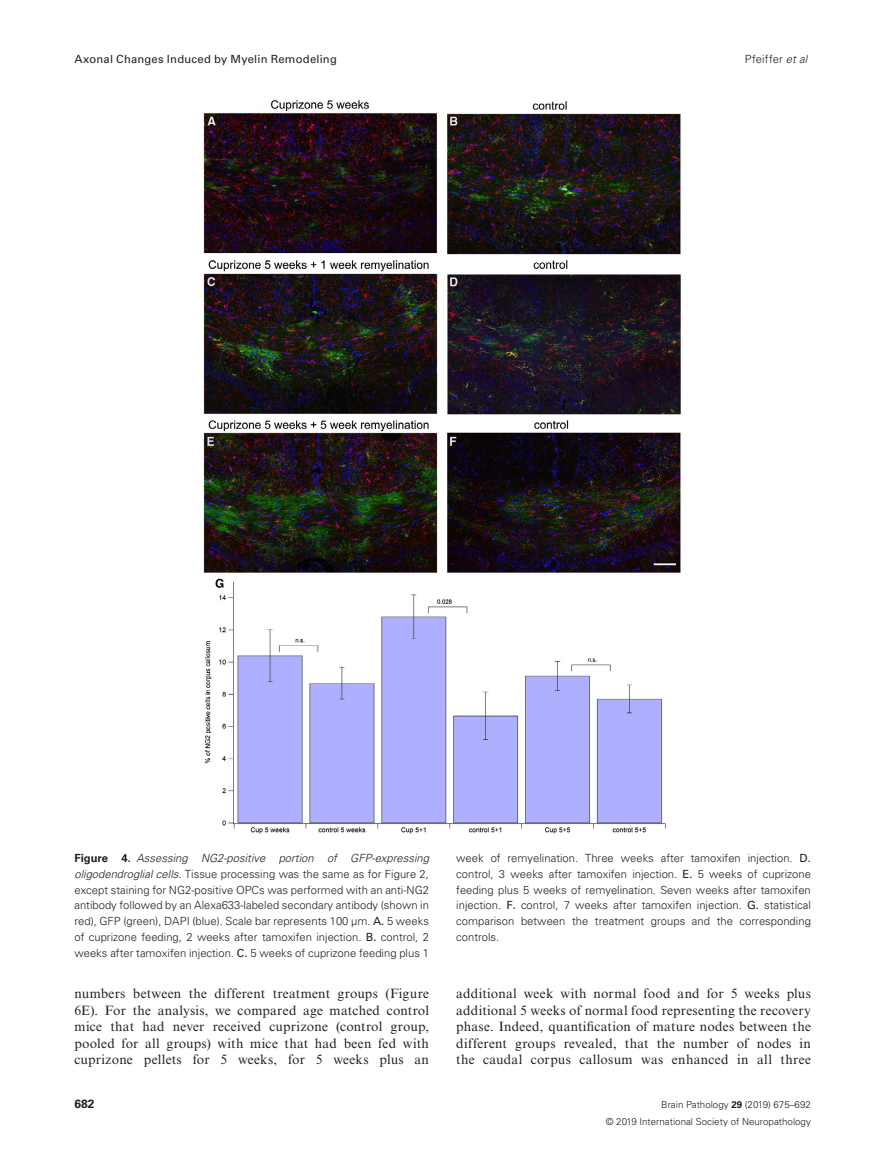
<style>
.page{position:relative;width:893px;height:1174px;background:#fff}
.page>*{position:absolute;margin:0;border:0;box-sizing:border-box;transform-origin:0 0}
.t1{font:13.5px/16.5px "Times New Roman MT Std";letter-spacing:.02em;color:#231f20;text-align:justify}
.t2{font:700 12px "Univers LT Std";color:#231f20}
.t3{font:300 11.25px/15.8px "Univers LT Std";color:#231f20;text-align:justify}
.t4{font:11.25px "Univers LT Std";letter-spacing:.02em;color:#231f20}
.t5{font:300 9.75px/16.5px "Univers LT Std";color:#231f20;text-align:right}
.s1{font-style:italic}
.s2{font-weight:700}
.s3{font-weight:400}
</style>
<div class="page">
<img style="left:202px;top:100px;width:479px;height:734px">
<p class="t4" style="left:74px;top:52px;width:264px">Axonal Changes Induced by Myelin Remodeling</p>
<p class="t3" style="left:745px;top:51px;width:64px">Pfeiffer <span class="s1">et al</span></p>
<p class="t3" style="left:74px;top:850px;width:356px"><span class="s2">Figure 4.</span> <span class="s1">Assessing NG2-positive portion of GFP-expressing oligodendroglial cells</span>. Tissue processing was the same as for Figure 2, except staining for NG2-positive OPCs was performed with an anti-NG2 antibody followed by an Alexa633-labeled secondary antibody (shown in red), GFP (green), DAPI (blue). Scale bar represents 100 μm. <span class="s3">A.</span> 5 weeks of cuprizone feeding, 2 weeks after tamoxifen injection. <span class="s3">B.</span> control, 2 weeks after tamoxifen injection. <span class="s3">C.</span> 5 weeks of cuprizone feeding plus 1</p>
<p class="t3" style="left:456px;top:850px;width:356px">week of remyelination. Three weeks after tamoxifen injection. <span class="s3">D. </span>control, 3 weeks after tamoxifen injection. <span class="s3">E.</span> 5 weeks of cuprizone feeding plus 5 weeks of remyelination. Seven weeks after tamoxifen injection. <span class="s3">F.</span> control, 7 weeks after tamoxifen injection. <span class="s3">G.</span> statistical comparison between the treatment groups and the corresponding</p>
<p class="t1" style="left:74px;top:985px;width:356px">numbers between the different treatment groups (Figure 6E). For the analysis, we compared age matched control mice that had never received cuprizone (control group, pooled for all groups) with mice that had been fed with cuprizone pellets for 5 weeks, for 5 weeks plus an</p>
<p class="t1" style="left:456px;top:985px;width:356px">additional week with normal food and for 5 weeks plus additional 5 weeks of normal food representing the recovery phase. Indeed, quantification of mature nodes between the different groups revealed, that the number of nodes in the caudal corpus callosum was enhanced in all three</p>
<p class="t2" style="left:74px;top:1096px;width:22px">682</p>
<p class="t5" style="left:606px;top:1096px;width:207px">Brain Pathology <span class="s2">29</span> (2019) 675–692<br>© 2019 International Society of Neuropathology</p>
</div>
